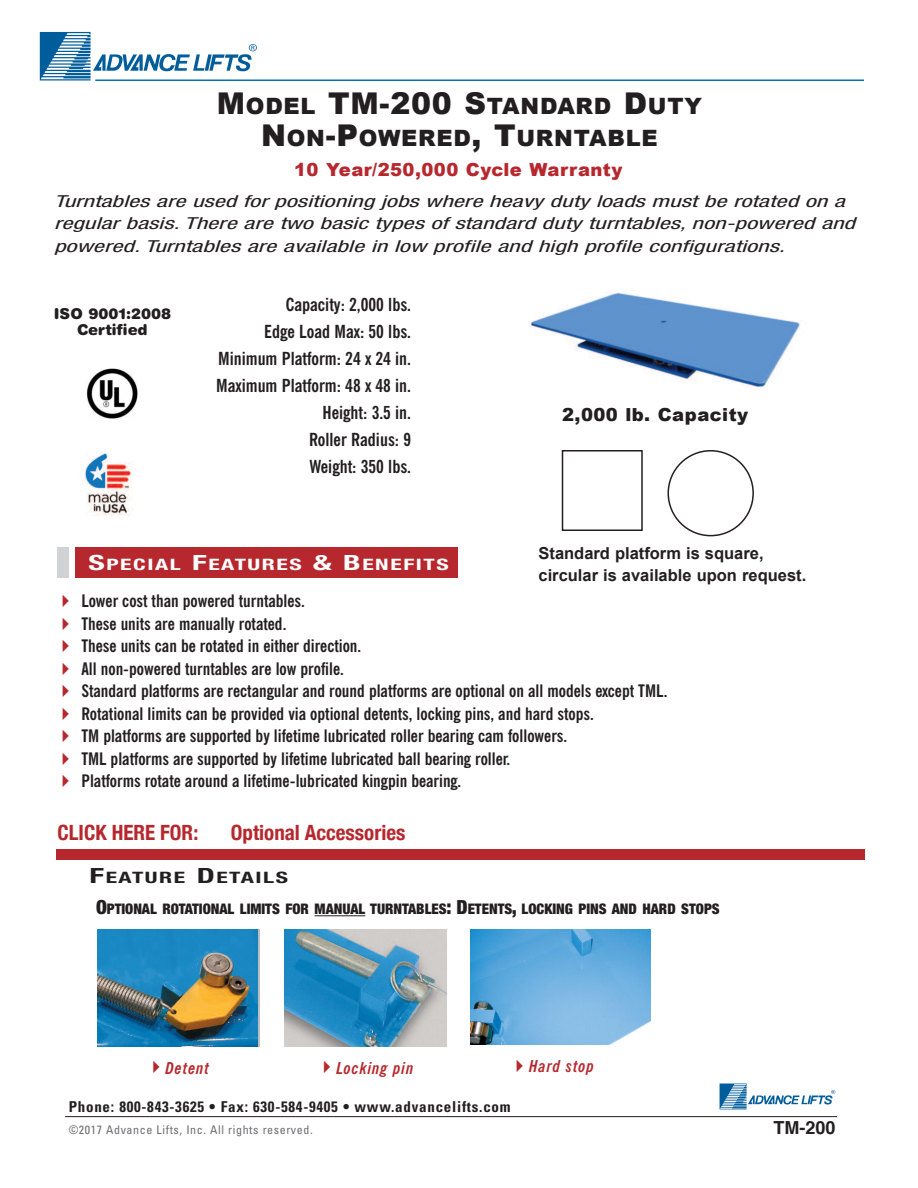
<style>
.page{position:relative;width:918px;height:1188px;background:#fff}
.page>*{position:absolute;margin:0;border:0;box-sizing:border-box;transform-origin:0 0}
.t1{font:900 22.5px/31.5px "Arial";letter-spacing:.035em;color:#231f20;text-align:center}
.t2{font:700 condensed 21px "Helvetica Neue";color:#b7282e}
.t3{font:700 condensed 18px/27px "News Gothic BT";color:#231f20;text-align:right}
.t4{font:900 18px "Arial";letter-spacing:.025em;color:#b7282e}
.t5{font:900 18px "Arial";letter-spacing:.025em;color:#231f20}
.t6{font:700 18px "Helvetica";color:#231f20}
.t7{font:700 condensed 17.25px "News Gothic BT";color:#231f20}
.t8{font:italic condensed 16.5px/22.5px "Helvetica Neue";letter-spacing:.005em;color:#231f20;scale:1.5 1}
.t9{font:700 16.5px/22.5px "Arial";color:#231f20}
.t10{font:italic 700 condensed 16.5px "News Gothic BT";letter-spacing:.05em;color:#b7282e}
.t11{font:700 condensed 15.75px "Helvetica Neue";letter-spacing:.065em;color:#fff;scale:1.5 1}
.t12{font:700 condensed 15.75px "Helvetica Neue";letter-spacing:.065em;color:#231f20;scale:1.5 1}
.t13{font:700 condensed 15px "Univers";letter-spacing:.05em;color:#231f20}
.t14{font:900 15px/16.5px "Helvetica Rounded";color:#231f20;text-align:center}
.t15{font:900 condensed 14.7px "Helvetica Neue";color:#231f20}
.t16{font:condensed 12px "Univers";letter-spacing:.05em;color:#6c6d70}
.s1{font-size:30px}
.s2{font-size:21px}
.s3{color:#b7282e}
.s4{font-size:19.5px}
</style>
<div class="page">
<svg style="left:720px;top:1084px;width:115px;height:25px"></svg>
<hr style="left:65px;top:1116px;width:772px;height:1px;background:#231f20">
<svg style="left:40px;top:32px;width:217px;height:48px"></svg>
<div style="left:57px;top:547px;width:11px;height:31px;background:#d1d2d4"></div>
<div style="left:75px;top:547px;width:383px;height:31px;background:#b7282e"></div>
<hr style="left:95px;top:80px;width:769px;height:1px;background:#0072bc">
<div style="left:56px;top:849px;width:809px;height:11px;background:#b7282e"></div>
<img style="left:97px;top:929px;width:161px;height:117px">
<img style="left:471px;top:929px;width:180px;height:116px">
<img style="left:284px;top:929px;width:163px;height:117px">
<hr style="left:315px;top:915px;width:50px;height:1px;background:#231f20">
<div style="left:562px;top:450px;width:81px;height:81px;border:2px solid #231f20"></div>
<svg style="left:668px;top:450px;width:86px;height:86px"></svg>
<img style="left:528px;top:292px;width:274px;height:98px">
<img style="left:86px;top:369px;width:52px;height:50px">
<img style="left:85px;top:453px;width:48px;height:63px">
<h1 class="t1" style="left:217px;top:90px;width:487px"><span class="s1">M</span>ODEL <span class="s1">TM-200 S</span>TANDARD <span class="s1">D</span>UTY<br><span class="s1">N</span>ON<span class="s1">-P</span>OWERED<span class="s1">, T</span>URNTABLE</h1>
<p class="t4" style="left:294px;top:156px;width:330px">10 YEAR/250,000 CYCLE WARRANTY</p>
<p class="t8" style="left:54px;top:191px;width:536px">Turntables are used for positioning jobs where heavy duty loads must be rotated on a regular basis. There are two basic types of standard duty turntables, non-powered and powered. Turntables are available in low profile and high profile configurations.</p>
<p class="t14" style="left:54px;top:306px;width:119px">ISO 9001:2008<br>Certified</p>
<p class="t3" style="left:216px;top:292px;width:197px">Capacity: 2,000 lbs.<br>Edge Load Max: 50 lbs.<br>Minimum Platform: 24 x 24 in.<br>Maximum Platform: 48 x 48 in.<br>Height: 3.5 in.<br>Roller Radius: 9<br>Weight: 350 lbs.</p>
<p class="t5" style="left:562px;top:402px;width:188px">2,000 LB. CAPACITY</p>
<p class="t9" style="left:538px;top:542px;width:269px">Standard platform is square, circular is available upon request.</p>
<p class="t11" style="left:89px;top:559px;width:242px"><span class="s2">S</span>PECIAL <span class="s2">F</span>EATURES <span class="s2">&amp; B</span>ENEFITS</p>
<p class="t7" style="left:56px;top:595px;width:251px"><span class="s3">✔</span> Lower cost than powered turntables.</p>
<p class="t7" style="left:56px;top:617px;width:232px"><span class="s3">✔</span> These units are manually rotated.</p>
<p class="t7" style="left:56px;top:640px;width:307px"><span class="s3">✔</span> These units can be rotated in either direction.</p>
<p class="t7" style="left:56px;top:662px;width:290px"><span class="s3">✔</span> All non-powered turntables are low profile.</p>
<p class="t7" style="left:56px;top:685px;width:613px"><span class="s3">✔</span> Standard platforms are rectangular and round platforms are optional on all models except TML.</p>
<p class="t7" style="left:56px;top:707px;width:540px"><span class="s3">✔</span> Rotational limits can be provided via optional detents, locking pins, and hard stops.</p>
<p class="t7" style="left:56px;top:730px;width:513px"><span class="s3">✔</span> TM platforms are supported by lifetime lubricated roller bearing cam followers.</p>
<p class="t7" style="left:56px;top:752px;width:456px"><span class="s3">✔</span> TML platforms are supported by lifetime lubricated ball bearing roller.</p>
<p class="t7" style="left:56px;top:775px;width:407px"><span class="s3">✔</span> Platforms rotate around a lifetime-lubricated kingpin bearing.</p>
<p class="t2" style="left:58px;top:819px;width:142px">CLICK HERE FOR:</p>
<p class="t2" style="left:231px;top:819px;width:176px">Optional Accessories</p>
<p class="t12" style="left:90px;top:872px;width:134px"><span class="s2">F</span>EATURE <span class="s2">D</span>ETAILS</p>
<p class="t15" style="left:96px;top:903px;width:625px"><span class="s4">O</span>PTIONAL ROTATIONAL LIMITS FOR MANUAL TURNTABLES<span class="s4">: D</span>ETENTS<span class="s4">,</span> LOCKING PINS AND HARD STOPS</p>
<p class="t10" style="left:146px;top:1062px;width:65px">✔Detent</p>
<p class="t10" style="left:317px;top:1062px;width:98px">✔Locking pin</p>
<p class="t10" style="left:510px;top:1060px;width:86px">✔Hard stop</p>
<p class="t13" style="left:69px;top:1101px;width:443px">Phone: 800-843-3625 • Fax: 630-584-9405 • www.advancelifts.com</p>
<p class="t16" style="left:69px;top:1125px;width:245px">©2017 Advance Lifts, Inc. All rights reserved.</p>
<p class="t6" style="left:774px;top:1120px;width:64px">TM-200</p>
</div>
